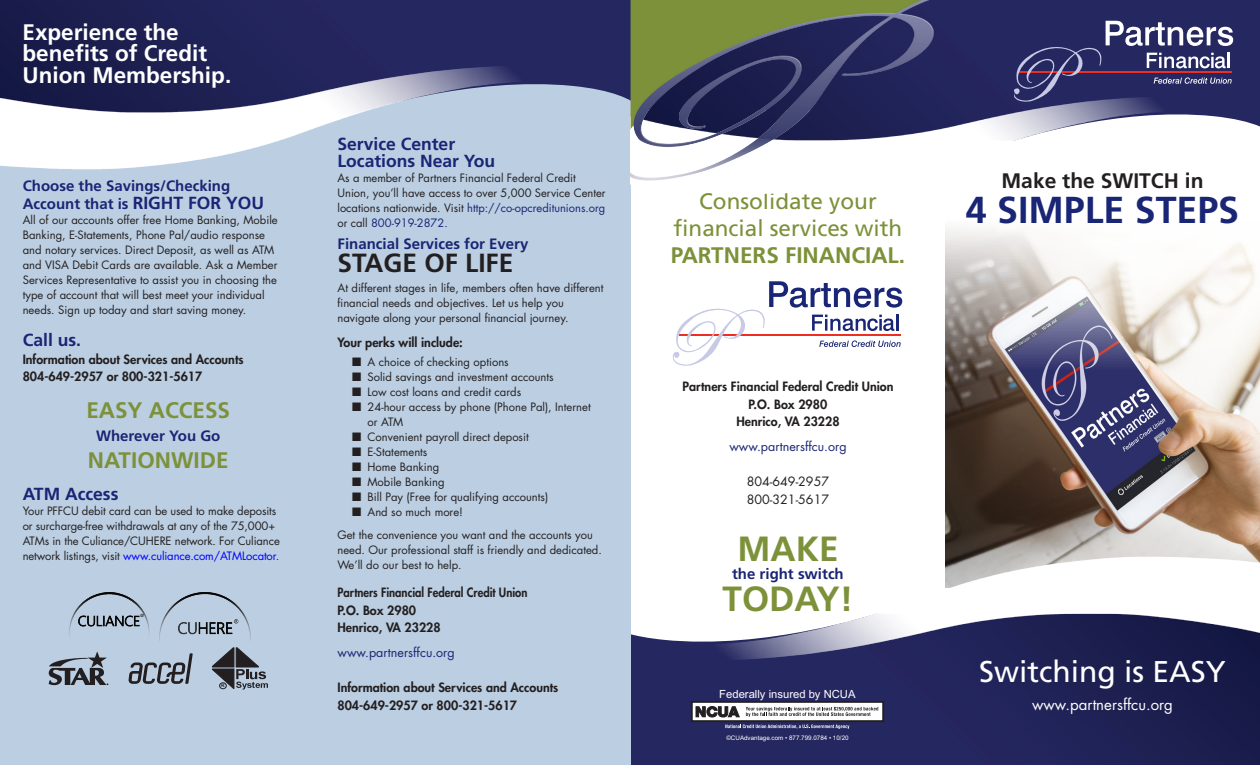
<style>
.page{position:relative;width:1260px;height:765px;background:#fff}
.page>*{position:absolute;margin:0;border:0;box-sizing:border-box;transform-origin:0 0}
.subheader{font:700 37.5px "Frutiger";color:#192575}
.t1{font:700 35px "Frutiger";color:#7c9139}
.t2{font:30px "Frutiger";color:#fff}
.t3{font:700 26.25px "Frutiger";color:#231f20}
.t4{font:22.5px/27px "Frutiger";color:#7c9139;text-align:center}
.t5{font:700 22.5px/21.2px "Frutiger";color:#fff}
.t6{font:700 22.5px "Frutiger";color:#7c9139}
.subheader-2{font:700 21px "Frutiger";color:#231f20}
.subheader-3{font:700 17.5px/17.5px "Frutiger";color:#192575}
.subheader-4{font:700 15px/17.5px "Frutiger";color:#192575}
.t7{font:15px "Futura";color:#fff}
.t8{font:800 12.5px "Futura";color:#231f20}
.t9{font:12.5px "Futura";color:#192575}
.t10{font:800 12.5px "Futura";color:#231f20;scale:.9 1}
.t11{font:12.5px "Futura";color:#231f20}
.t12{font:11.25px/15px "Futura";color:#231f20}
.t13{font:11.25px "Arial";color:#fff}
.t14{font:6.25px "Arial";color:#fff}
.t15{font:700 4.75px "Arial";color:#231f20}
.s1{font-size:17.5px}
.s2{color:#00f}
.s3{color:#192575}
.s4{font-weight:700}
</style>
<div class="page">
<img style="left:945px;top:229px;width:315px;height:317px">
<img style="left:631px;top:662px;width:629px;height:103px">
<img style="left:631px;top:546px;width:629px;height:116px">
<div style="left:0;top:0;width:631px;height:765px;background:#bbcee2"></div>
<img style="left:0;top:0;width:631px;height:64px">
<img style="left:0;top:64px;width:631px;height:116px">
<svg style="left:673px;top:281px;width:229px;height:85px"></svg>
<div style="left:692px;top:702px;width:191px;height:19px;background:#fff"></div>
<div style="left:691px;top:701px;width:193px;height:21px;border:2px solid #231f20"></div>
<svg style="left:696px;top:706px;width:44px;height:11px"></svg>
<svg style="left:746px;top:707px;width:132px;height:10px"></svg>
<svg style="left:725px;top:725px;width:124px;height:4px"></svg>
<div style="left:968px;top:0;width:292px;height:95px;background:#252760"></div>
<img style="left:968px;top:95px;width:292px;height:46px">
<svg style="left:1014px;top:21px;width:219px;height:80px;background:#474474"></svg>
<img style="left:48px;top:651px;width:61px;height:35px">
<svg style="left:212px;top:648px;width:56px;height:42px"></svg>
<svg style="left:129px;top:653px;width:64px;height:31px"></svg>
<img style="left:631px;top:0;width:337px;height:181px">
<img style="left:69px;top:593px;width:81px;height:43px">
<img style="left:160px;top:593px;width:90px;height:42px">
<p class="t5" style="left:22px;top:21px;width:210px">Experience the benefits of Credit<br>Union Membership.</p>
<p class="subheader-4" style="left:23px;top:177px;width:243px">Choose the Savings/Checking<br>Account that is <span class="s1">RIGHT FOR YOU</span></p>
<p class="t12" style="left:23px;top:212px;width:257px">All of our accounts offer free Home Banking, Mobile Banking, E-Statements, Phone Pal/audio response and notary services. Direct Deposit, as well as ATM and VISA Debit Cards are available. Ask a Member Services Representative to assist you in choosing the type of account that will best meet your individual needs. Sign up today and start saving money.</p>
<p class="subheader-3" style="left:23px;top:331px;width:60px">Call us.</p>
<p class="t8" style="left:23px;top:351px;width:222px">Information about Services and Accounts</p>
<p class="t8" style="left:23px;top:368px;width:181px">804-649-2957 or 800-321-5617</p>
<p class="t6" style="left:86px;top:397px;width:145px">EASY ACCESS</p>
<p class="subheader-4" style="left:96px;top:427px;width:126px">Wherever You Go</p>
<p class="t6" style="left:88px;top:447px;width:142px">NATIONWIDE</p>
<p class="subheader-3" style="left:23px;top:485px;width:97px">ATM Access</p>
<p class="t12" style="left:23px;top:503px;width:259px">Your PFFCU debit card can be used to make deposits or surcharge-free withdrawals at any of the 75,000+ ATMs in the Culiance/CUHERE network. For Culiance network listings, visit <span class="s2">www.culiance.com/ATMLocator</span>.</p>
<p class="t15" style="left:221px;top:683px;width:5px">R</p>
<p class="subheader-3" style="left:338px;top:135px;width:159px">Service Center<br>Locations Near You</p>
<p class="t12" style="left:338px;top:170px;width:270px">As a member of Partners Financial Federal Credit Union, you’ll have access to over 5,000 Service Center locations nationwide. Visit <span class="s3">http://co-opcreditunions.org </span>or call <span class="s3">800-919-2872.</span></p>
<p class="subheader-4" style="left:338px;top:234px;width:192px">Financial Services for Every</p>
<p class="t3" style="left:338px;top:248px;width:177px">STAGE OF LIFE</p>
<p class="t12" style="left:338px;top:280px;width:268px">At different stages in life, members often have different financial needs and objectives. Let us help you navigate along your personal financial journey.</p>
<p class="t8" style="left:338px;top:334px;width:127px">Your perks will include:</p>
<p class="t12" style="left:352px;top:354px;width:158px">■ A choice of checking options</p>
<p class="t12" style="left:352px;top:369px;width:203px">■ Solid savings and investment accounts</p>
<p class="t12" style="left:352px;top:384px;width:170px">■ Low cost loans and credit cards</p>
<p class="t12" style="left:367px;top:399px;width:225px;text-indent:-15px">■ 24-hour access by phone (Phone Pal), Internet or ATM</p>
<p class="t12" style="left:352px;top:429px;width:178px">■ Convenient payroll direct deposit</p>
<p class="t12" style="left:352px;top:444px;width:76px">■ E-Statements</p>
<p class="t12" style="left:352px;top:459px;width:88px">■ Home Banking</p>
<p class="t12" style="left:352px;top:474px;width:94px">■ Mobile Banking</p>
<p class="t12" style="left:352px;top:489px;width:197px">■ Bill Pay (Free for qualifying accounts)</p>
<p class="t12" style="left:352px;top:504px;width:112px">■ And so much more!</p>
<p class="t12" style="left:338px;top:527px;width:266px">Get the convenience you want and the accounts you need. Our professional staff is friendly and dedicated.<br>We’ll do our best to help.</p>
<p class="t10" style="left:338px;top:584px;width:213px">Partners Financial Federal Credit Union</p>
<p class="t8" style="left:338px;top:602px;width:80px">P.O. Box 2980</p>
<p class="t8" style="left:338px;top:619px;width:105px">Henrico, VA 23228</p>
<p class="t9" style="left:338px;top:644px;width:119px">www.partnersffcu.org</p>
<p class="t8" style="left:338px;top:679px;width:222px">Information about Services and Accounts</p>
<p class="t8" style="left:338px;top:697px;width:181px">804-649-2957 or 800-321-5617</p>
<p class="t4" style="left:671px;top:188px;width:236px">Consolidate your financial services with<br><span class="s4">PARTNERS FINANCIAL.</span></p>
<p class="t8" style="left:682px;top:378px;width:213px">Partners Financial Federal Credit Union</p>
<p class="t8" style="left:749px;top:396px;width:80px">P.O. Box 2980</p>
<p class="t8" style="left:736px;top:413px;width:105px">Henrico, VA 23228</p>
<p class="t9" style="left:729px;top:438px;width:119px">www.partnersffcu.org</p>
<p class="t11" style="left:747px;top:473px;width:84px">804-649-2957</p>
<p class="t11" style="left:747px;top:491px;width:84px">800-321-5617</p>
<p class="t1" style="left:737px;top:528px;width:103px">MAKE</p>
<p class="subheader-4" style="left:732px;top:565px;width:113px">the right switch</p>
<p class="t1" style="left:723px;top:578px;width:132px">TODAY!</p>
<p class="t13" style="left:719px;top:687px;width:138px">Federally insured by NCUA</p>
<p class="t14" style="left:726px;top:734px;width:124px">©CUAdvantage.com • 877.799.0784 • 10/20</p>
<p class="subheader-2" style="left:1001px;top:168px;width:204px">Make the SWITCH in</p>
<p class="subheader" style="left:966px;top:188px;width:275px">4 SIMPLE STEPS</p>
<p class="t2" style="left:979px;top:654px;width:248px">Switching is EASY</p>
<p class="t7" style="left:1032px;top:694px;width:142px">www.partnersffcu.org</p>
</div>
